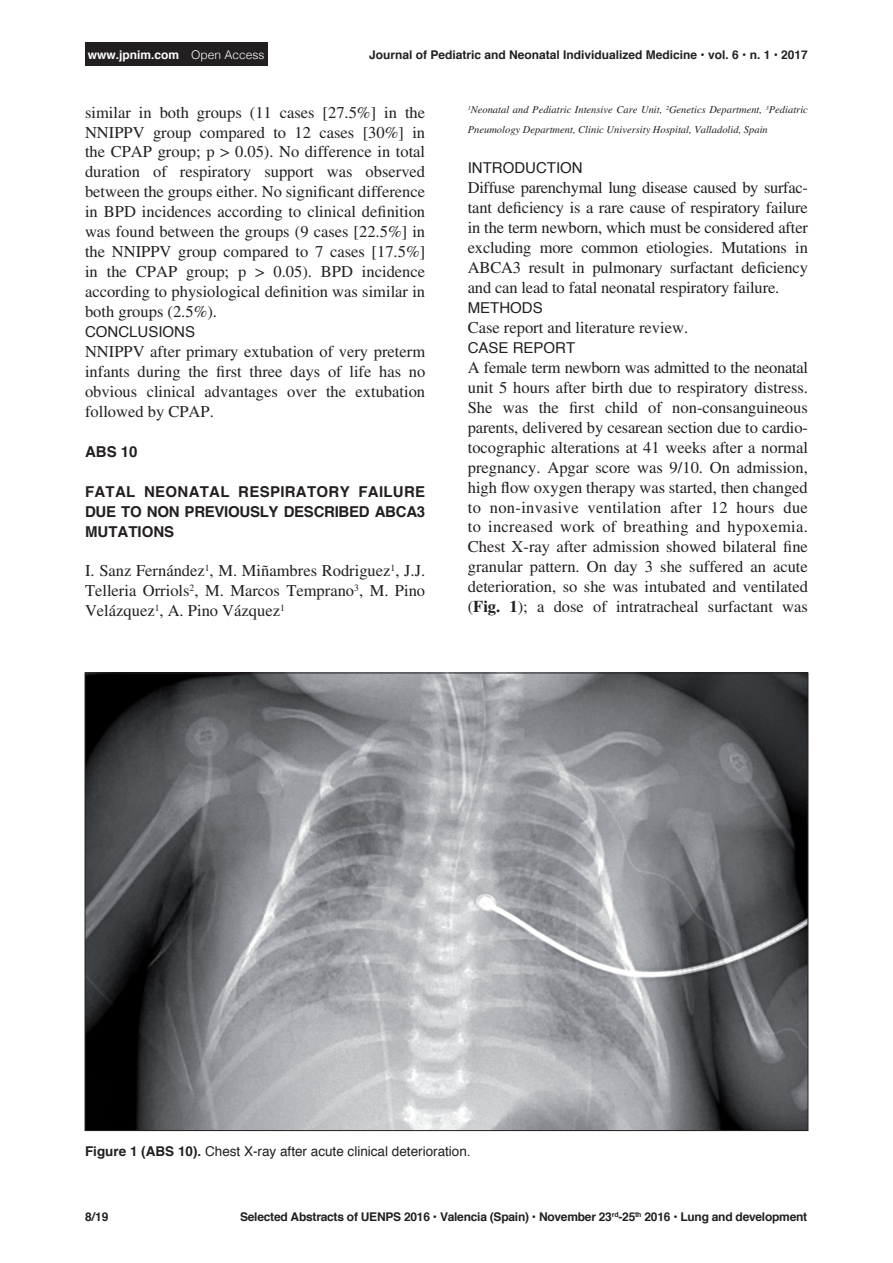
<style>
.page{position:relative;width:893px;height:1263px;background:#fff}
.page>*{position:absolute;margin:0;border:0;box-sizing:border-box;transform-origin:0 0}
.Body2_A{font:16.5px/20px "Times LT Std";color:#231f20;text-align:justify}
.AUTHORS{font:16.5px/20px "Times LT Std";color:#231f20;text-align:justify}
.Heading2_A{font:700 15px/20px "Helvetica";letter-spacing:-.02em;color:#231f20;text-align:justify}
.Heading5_A{font:15px "Helvetica";color:#231f20}
.t1{font:13.5px "Helvetica";color:#231f20}
.t2{font:700 12px "Helvetica";letter-spacing:-.02em;color:#231f20}
.t3{font:700 12px "Helvetica";color:#231f20}
.t4{font:700 12px "Helvetica";color:#fff}
.Body4_A{font:italic 10.5px/20px "Times LT Std";color:#231f20}
.s1{font-weight:300}
.s2{font-family:"Times"}
.s3{font-weight:700}
</style>
<div class="page">
<div style="left:85px;top:43px;width:182px;height:23px;background:#231f20"></div>
<img style="left:87px;top:674px;width:719px;height:455px">
<p class="t4" style="left:88px;top:45px;width:178px">www.jpnim.com <span class="s1">Open Access</span></p>
<p class="t3" style="left:369px;top:45px;width:440px">Journal of Pediatric and Neonatal Individualized Medicine • vol. 6 • n. 1 • 2017</p>
<p class="Body2_A" style="left:85px;top:102px;width:342px">similar in both groups (11 cases [27.5%] in the NNIPPV group compared to 12 cases [30%] in the CPAP group; <span class="s2">p</span> &gt; 0.05). No difference in total duration of respiratory support was observed between the groups either. No significant difference in BPD incidences according to clinical definition was found between the groups (9 cases [22.5%] in the NNIPPV group compared to 7 cases [17.5%] in the CPAP group; <span class="s2">p</span> &gt; 0.05). BPD incidence according to physiological definition was similar in both groups (2.5%).</p>
<p class="Heading5_A" style="left:85px;top:320px;width:112px">CONCLUSIONS</p>
<p class="Body2_A" style="left:85px;top:341px;width:342px">NNIPPV after primary extubation of very preterm infants during the first three days of life has no obvious clinical advantages over the extubation followed by CPAP.</p>
<p class="Heading2_A" style="left:85px;top:442px;width:54px">ABS 10</p>
<p class="Heading2_A" style="left:85px;top:482px;width:342px">FATAL NEONATAL RESPIRATORY FAILURE DUE TO NON PREVIOUSLY DESCRIBED ABCA3<br>MUTATIONS</p>
<p class="AUTHORS" style="left:85px;top:561px;width:342px">I. Sanz Fernández<sup>1</sup>, M. Miñambres Rodriguez<sup>1</sup>, J.J.<br>Telleria Orriols<sup>2</sup>, M. Marcos Temprano<sup>3</sup>, M. Pino Velázquez<sup>1</sup>, A. Pino Vázquez<sup>1</sup></p>
<p class="Body4_A" style="left:468px;top:100px;width:342px"><sup>1</sup>Neonatal and Pediatric Intensive Care Unit, <sup>2</sup>Genetics Department, <sup>3</sup>Pediatric<br>Pneumology Department, Clinic University Hospital, Valladolid, Spain</p>
<p class="Heading5_A" style="left:468px;top:156px;width:116px">INTRODUCTION</p>
<p class="Body2_A" style="left:468px;top:178px;width:342px">Diffuse parenchymal lung disease caused by surfac&shy;tant deficiency is a rare cause of respiratory failure in the term newborn, which must be considered after excluding more common etiologies. Mutations in ABCA3 result in pulmonary surfactant deficiency and can lead to fatal neonatal respiratory failure.</p>
<p class="Heading5_A" style="left:468px;top:296px;width:76px">METHODS</p>
<p class="Body2_A" style="left:468px;top:317px;width:222px">Case report and literature review.</p>
<p class="Heading5_A" style="left:468px;top:336px;width:109px">CASE REPORT</p>
<p class="Body2_A" style="left:468px;top:357px;width:342px">A female term newborn was admitted to the neonatal unit 5 hours after birth due to respiratory distress.<br>She was the first child of non-consanguineous parents, delivered by cesarean section due to cardio&shy;tocographic alterations at 41 weeks after a normal pregnancy. Apgar score was 9/10. On admission, high flow oxygen therapy was started, then changed to non-invasive ventilation after 12 hours due to increased work of breathing and hypoxemia.<br>Chest X-ray after admission showed bilateral fine granular pattern. On day 3 she suffered an acute deterioration, so she was intubated and ventilated (<span class="s3">Fig. 1</span>); a dose of intratracheal surfactant was</p>
<p class="t1" style="left:85px;top:1141px;width:387px"><span class="s3">Figure 1 (ABS 10).</span> Chest X-ray after acute clinical deterioration.</p>
<p class="t2" style="left:85px;top:1207px;width:25px">8/19</p>
<p class="t2" style="left:240px;top:1207px;width:569px">Selected Abstracts of UENPS 2016 • Valencia (Spain) • November 23<sup>rd</sup>-25<sup>th</sup> 2016 • Lung and development</p>
</div>
